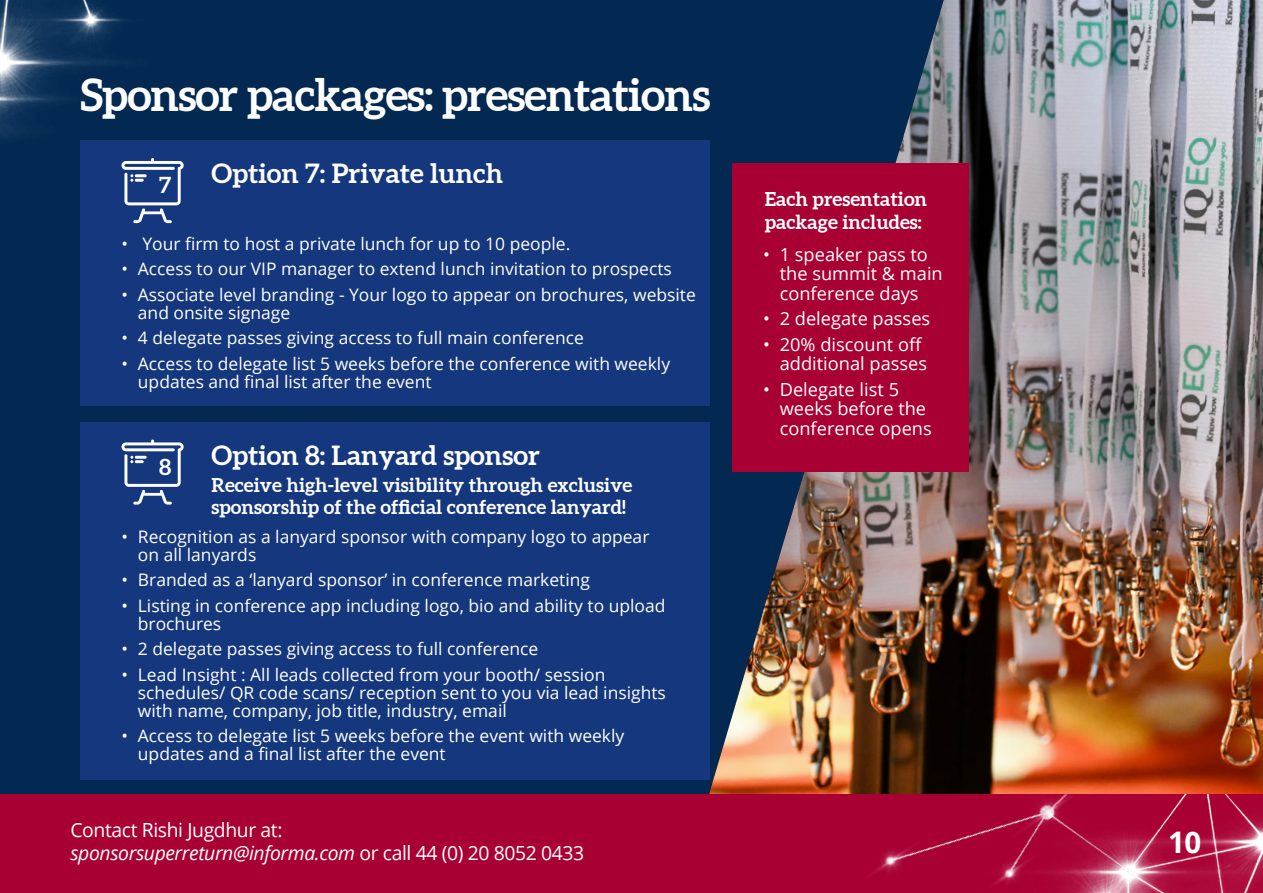
<style>
.page{position:relative;width:1263px;height:893px;background:#032952}
.page>*{position:absolute;margin:0;border:0;box-sizing:border-box;transform-origin:0 0}
.t1{font:700 45px "Aleo";letter-spacing:-.02em;color:#fff}
.t2{font:700 29.7px "Open Sans";color:#fff}
.t3{font:700 27px "Aleo";color:#fff}
.t4{font:700 22.5px "Aleo";color:#fff}
.t5{font:700 19.5px/22.5px "Aleo";color:#fff}
.t6{font:19.5px/23.4px "Open Sans";letter-spacing:-.02em;color:#fff}
.t7{font:18px/19.5px "Open Sans";color:#fff}
.t8{font:17.25px/18px "Open Sans";color:#fff}
.s1{font-style:italic}
</style>
<div class="page">
<img style="left:682px;top:0;width:581px;height:794px">
<img style="left:0;top:0;width:125px;height:137px">
<div style="left:732px;top:163px;width:236px;height:309px;background:#a90033"></div>
<div style="left:80px;top:140px;width:629px;height:266px;background:#14377d"></div>
<svg style="left:121px;top:158px;width:63px;height:65px"></svg>
<div style="left:80px;top:422px;width:629px;height:357px;background:#14377d"></div>
<svg style="left:121px;top:439px;width:63px;height:66px"></svg>
<div style="left:0;top:794px;width:1263px;height:99px;background:#a90033"></div>
<img style="left:1133px;top:794px;width:130px;height:99px">
<img style="left:874px;top:794px;width:259px;height:99px">
<h1 class="t1" style="left:80px;top:67px;width:631px">Sponsor packages: presentations</h1>
<h3 class="t4" style="left:159px;top:171px;width:14px">7</h3>
<h3 class="t3" style="left:212px;top:157px;width:293px">Option 7: Private lunch</h3>
<p class="t8" style="left:121px;top:234px;width:450px">• Your firm to host a private lunch for up to 10 people.</p>
<p class="t8" style="left:121px;top:260px;width:552px">• Access to our VIP manager to extend lunch invitation to prospects</p>
<p class="t8" style="left:138px;top:285px;width:559px;text-indent:-16px">• Associate level branding - Your logo to appear on brochures, website and onsite signage</p>
<p class="t8" style="left:121px;top:329px;width:464px">• 4 delegate passes giving access to full main conference</p>
<p class="t8" style="left:138px;top:354px;width:534px;text-indent:-16px">• Access to delegate list 5 weeks before the conference with weekly updates and final list after the event</p>
<h3 class="t4" style="left:159px;top:453px;width:14px">8</h3>
<h3 class="t3" style="left:212px;top:438px;width:330px">Option 8: Lanyard sponsor</h3>
<p class="t5" style="left:212px;top:474px;width:422px">Receive high-level visibility through exclusive sponsorship of the official conference lanyard!</p>
<p class="t8" style="left:138px;top:527px;width:513px;text-indent:-16px">• Recognition as a lanyard sponsor with company logo to appear on all lanyards</p>
<p class="t8" style="left:121px;top:571px;width:470px">• Branded as a ‘lanyard sponsor’ in conference marketing</p>
<p class="t8" style="left:138px;top:596px;width:529px;text-indent:-16px">• Listing in conference app including logo, bio and ability to upload brochures</p>
<p class="t8" style="left:121px;top:640px;width:418px">• 2 delegate passes giving access to full conference</p>
<p class="t8" style="left:138px;top:665px;width:529px;text-indent:-16px">• Lead Insight : All leads collected from your booth/ session schedules/ QR code scans/ reception sent to you via lead insights with name, company, job title, industry, email</p>
<p class="t8" style="left:138px;top:727px;width:488px;text-indent:-16px">• Access to delegate list 5 weeks before the event with weekly updates and a final list after the event</p>
<p class="t5" style="left:765px;top:189px;width:164px">Each presentation package includes:</p>
<p class="t7" style="left:780px;top:244px;width:165px;text-indent:-17px">• 1 speaker pass to the summit &amp; main conference days</p>
<p class="t7" style="left:763px;top:309px;width:168px">• 2 delegate passes</p>
<p class="t7" style="left:763px;top:334px;width:165px;text-align:right">• 20% discount off additional passes</p>
<p class="t7" style="left:780px;top:379px;width:153px;text-indent:-17px">• Delegate list 5 weeks before the conference opens</p>
<p class="t6" style="left:70px;top:818px;width:515px">Contact Rishi Jugdhur at:<br><span class="s1">sponsorsuperreturn@informa.com</span> or call 44 (0) 20 8052 0433</p>
<h2 class="t2" style="left:1168px;top:821px;width:35px">10</h2>
</div>
